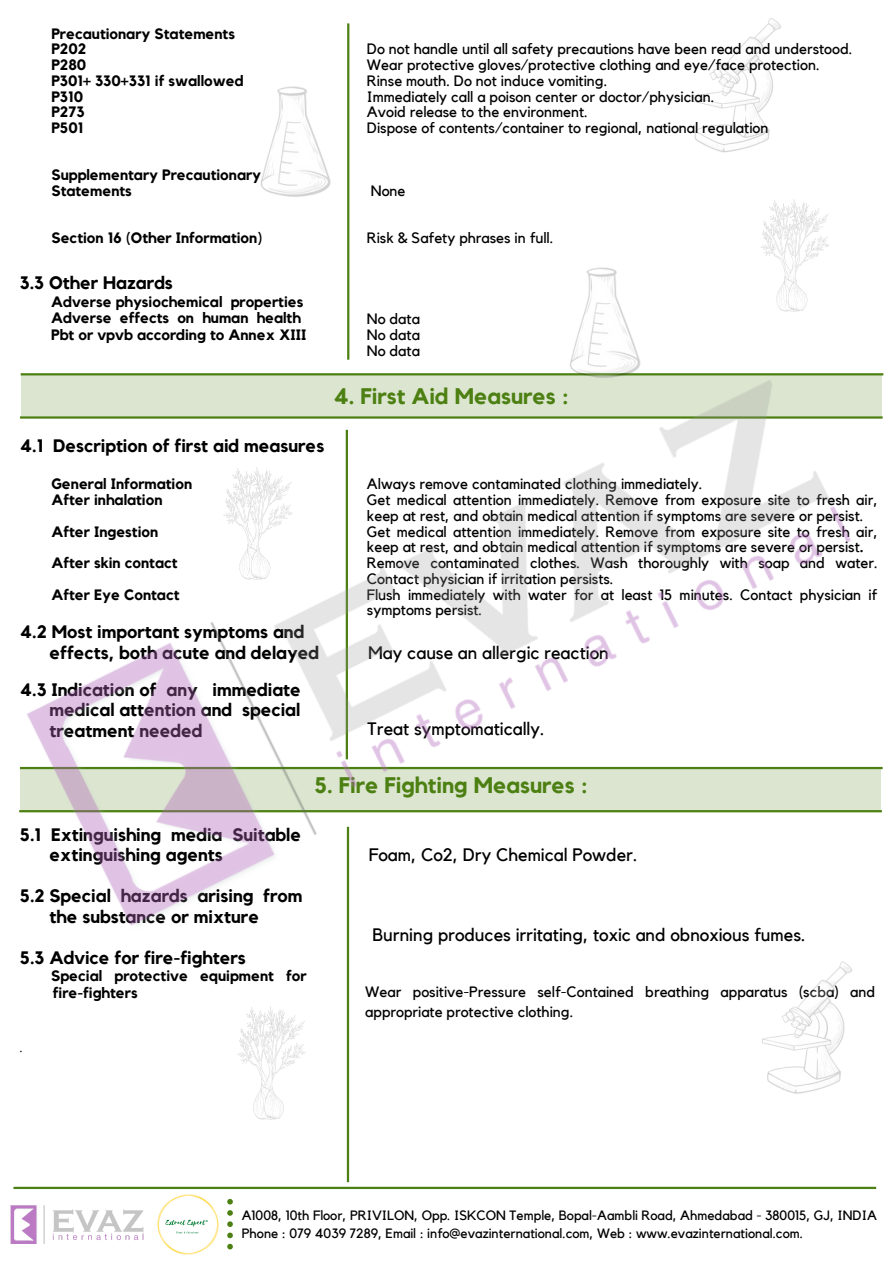
<style>
.page{position:relative;width:893px;height:1264px;background:#fff}
.page>*{position:absolute;margin:0;border:0;box-sizing:border-box;transform-origin:0 0}
.t1{font:700 22.5px "Kollektif";color:#4d8012}
.t2{font:700 18px "Kollektif";color:#000}
.t3{font:18px "Kollektif";color:#000}
.t4{font:15px/15.8px "Kollektif";color:#000}
.t5{font:700 15px "Kollektif";color:#000}
.t6{font:13.5px "Kollektif";color:#000}
.t7{font:11.7px "Kollektif";color:#000}
.s1{font-weight:700}
</style>
<div class="page">
<hr style="left:347px;top:23px;width:2px;height:337px;background:#4d8012">
<hr style="left:347px;top:826px;width:2px;height:356px;background:#4d8012">
<img style="left:10px;top:1205px;width:134px;height:37px">
<svg style="left:227px;top:1199px;width:6px;height:50px"></svg>
<img style="left:157px;top:1194px;width:62px;height:60px">
<hr style="left:13px;top:1186px;width:863px;height:2px;background:#4d8012">
<img style="left:762px;top:992px;width:83px;height:102px">
<img style="left:689px;top:18px;width:92px;height:135px">
<img style="left:260px;top:59px;width:88px;height:156px">
<img style="left:237px;top:1006px;width:69px;height:113px">
<img style="left:760px;top:199px;width:69px;height:70px">
<img style="left:19px;top:269px;width:865px;height:723px">
<p class="t5" style="left:51px;top:26px;width:185px">Precautionary Statements</p>
<p class="t5" style="left:51px;top:42px;width:36px">P202</p>
<p class="t5" style="left:51px;top:58px;width:36px">P280</p>
<p class="t5" style="left:51px;top:74px;width:193px">P301+ 330+331 if swallowed</p>
<p class="t5" style="left:51px;top:89px;width:33px">P310</p>
<p class="t5" style="left:51px;top:105px;width:35px">P273</p>
<p class="t5" style="left:51px;top:121px;width:33px">P501</p>
<p class="t5" style="left:51px;top:168px;width:211px">Supplementary Precautionary</p>
<p class="t5" style="left:51px;top:184px;width:82px">Statements</p>
<p class="t5" style="left:51px;top:231px;width:212px">Section 16 (Other Information)</p>
<p class="t2" style="left:20px;top:274px;width:154px">3.3 Other Hazards</p>
<p class="t5" style="left:51px;top:294px;width:253px">Adverse physiochemical properties</p>
<p class="t5" style="left:51px;top:311px;width:251px">Adverse effects on human health</p>
<p class="t5" style="left:51px;top:328px;width:256px">Pbt or vpvb according to Annex XIII</p>
<p class="t4" style="left:367px;top:42px;width:487px">Do not handle until all safety precautions have been read and understood.</p>
<p class="t4" style="left:367px;top:58px;width:454px">Wear protective gloves/protective clothing and eye/face protection.</p>
<p class="t4" style="left:367px;top:73px;width:242px">Rinse mouth. Do not induce vomiting.</p>
<p class="t4" style="left:367px;top:89px;width:349px">Immediately call a poison center or doctor/physician.</p>
<p class="t4" style="left:367px;top:105px;width:222px">Avoid release to the environment.</p>
<p class="t4" style="left:367px;top:121px;width:403px">Dispose of contents/container to regional, national regulation</p>
<p class="t4" style="left:371px;top:183px;width:36px">None</p>
<p class="t4" style="left:367px;top:231px;width:188px">Risk &amp; Safety phrases in full.</p>
<p class="t4" style="left:367px;top:312px;width:55px">No data</p>
<p class="t4" style="left:367px;top:328px;width:55px">No data</p>
<p class="t4" style="left:367px;top:343px;width:55px">No data</p>
<p class="t1" style="left:333px;top:386px;width:237px">4. First Aid Measures :</p>
<p class="t2" style="left:20px;top:437px;width:306px">4.1 Description of first aid measures</p>
<p class="t5" style="left:51px;top:477px;width:142px">General Information</p>
<p class="t5" style="left:51px;top:493px;width:112px">After inhalation</p>
<p class="t5" style="left:51px;top:524px;width:108px">After Ingestion</p>
<p class="t5" style="left:51px;top:556px;width:128px">After skin contact</p>
<p class="t5" style="left:51px;top:587px;width:130px">After Eye Contact</p>
<p class="t4" style="left:367px;top:477px;width:337px">Always remove contaminated clothing immediately.</p>
<p class="t4" style="left:367px;top:492px;width:512px">Get medical attention immediately. Remove from exposure site to fresh air, keep at rest, and obtain medical attention if symptoms are severe or persist.</p>
<p class="t4" style="left:367px;top:524px;width:512px">Get medical attention immediately. Remove from exposure site to fresh air, keep at rest, and obtain medical attention if symptoms are severe or persist<span class="s1">.</span></p>
<p class="t4" style="left:367px;top:555px;width:512px">Remove contaminated clothes. Wash thoroughly with soap and water.<br>Contact physician if irritation persists.</p>
<p class="t4" style="left:367px;top:587px;width:512px">Flush immediately with water for at least 15 minutes. Contact physician if symptoms persist.</p>
<p class="t2" style="left:20px;top:623px;width:286px">4.2 Most important symptoms and</p>
<p class="t2" style="left:50px;top:644px;width:271px">effects, both acute and delayed</p>
<p class="t3" style="left:368px;top:644px;width:242px">May cause an allergic reaction</p>
<p class="t2" style="left:20px;top:681px;width:282px">4.3 Indication of any immediate</p>
<p class="t2" style="left:50px;top:701px;width:252px">medical attention and special</p>
<p class="t2" style="left:50px;top:722px;width:154px">treatment needed</p>
<p class="t1" style="left:314px;top:774px;width:275px">5. Fire Fighting Measures :</p>
<p class="t2" style="left:20px;top:826px;width:282px">5.1 Extinguishing media Suitable</p>
<p class="t2" style="left:50px;top:846px;width:174px">extinguishing agents</p>
<p class="t3" style="left:368px;top:846px;width:270px">Foam, Co2, Dry Chemical Powder.</p>
<p class="t2" style="left:20px;top:887px;width:284px">5.2 Special hazards arising from</p>
<p class="t2" style="left:50px;top:908px;width:211px">the substance or mixture</p>
<p class="t2" style="left:20px;top:949px;width:227px">5.3 Advice for fire-fighters</p>
<p class="t5" style="left:51px;top:969px;width:257px">Special protective equipment for</p>
<p class="t5" style="left:53px;top:985px;width:86px">fire-fighters</p>
<p class="t3" style="left:367px;top:721px;width:178px">Treat symptomatically.</p>
<p class="t3" style="left:372px;top:926px;width:434px">Burning produces irritating, toxic and obnoxious fumes.</p>
<p class="t4" style="left:365px;top:981px;width:511px;line-height:20.2px">Wear positive-Pressure self-Contained breathing apparatus (scba) and appropriate protective clothing.</p>
<p class="t7" style="left:20px;top:1042px;width:4px">.</p>
<p class="t6" style="left:242px;top:1208px;width:636px">A1008, 10th Floor, PRIVILON, Opp. ISKCON Temple, Bopal-Aambli Road, Ahmedabad - 380015, GJ, INDIA</p>
<p class="t6" style="left:242px;top:1226px;width:562px">Phone : 079 4039 7289, Email : info@evazinternational.com, Web : www.evazinternational.com.</p>
</div>
